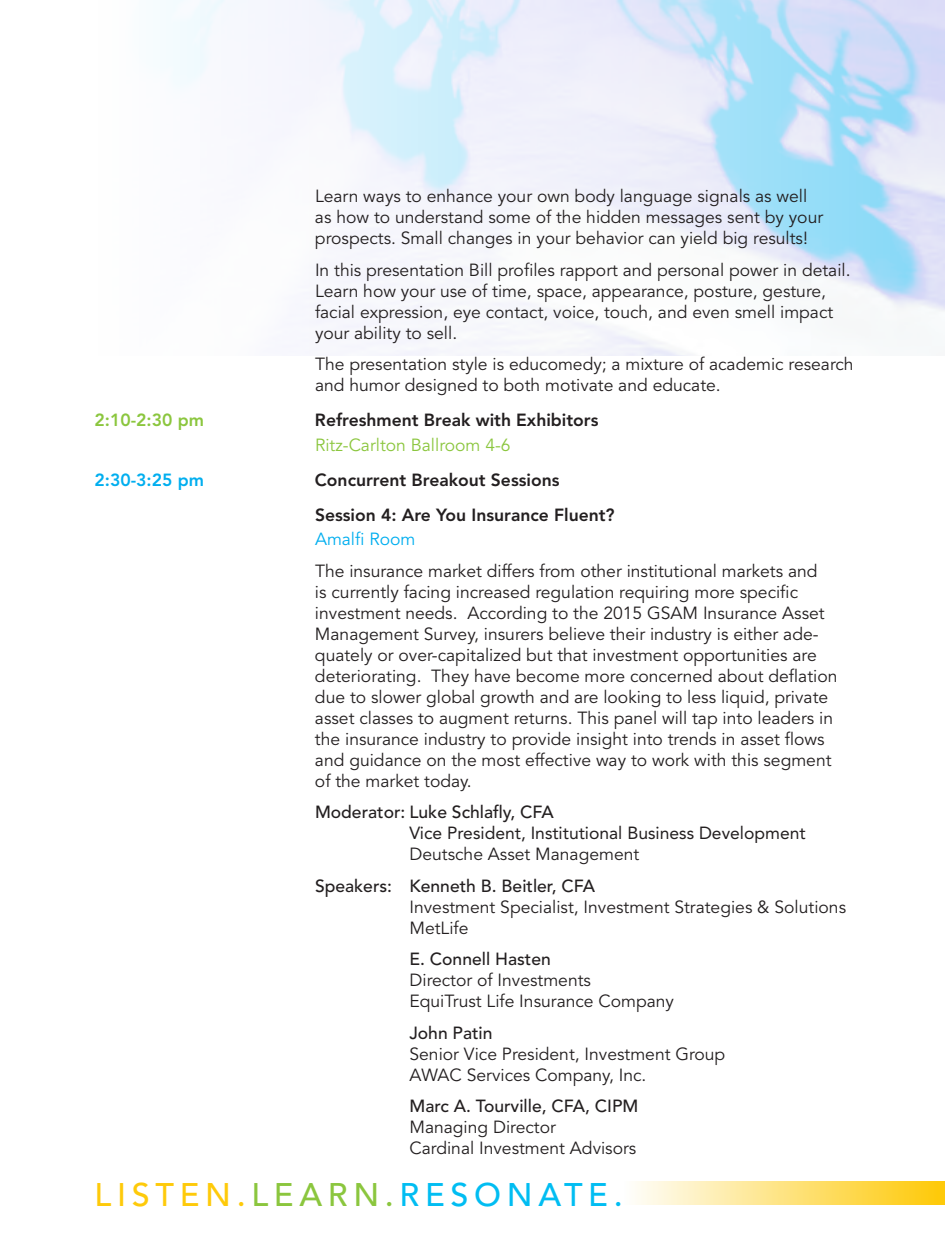
<style>
.page{position:relative;width:945px;height:1260px;background:#fff}
.page>*{position:absolute;margin:0;border:0;box-sizing:border-box;transform-origin:0 0}
.t1{font:500 32.38px "Avenir LT Std";letter-spacing:.175em;color:#01bdf2}
.text{font:17.5px/21px "Avenir";color:#231f20}
.text-2{font:800 17.5px/24.5px "Avenir";color:#231f20}
.text-3{font:17.5px/21px "Avenir";color:#231f20}
.text-4{font:800 17.5px "Avenir";color:#8bc63e}
.text-5{font:800 17.5px "Avenir";color:#00aeef}
.s1{font-weight:400;color:#8bc63e}
.s2{font-weight:400;color:#00aeef}
.s3{font-weight:500}
.s4{font-style:inherit}
.s5{color:#feca0a}
.s6{color:#8bc63e}
</style>
<div class="page">
<img style="left:166px;top:0;width:779px;height:356px">
<div style="left:624px;top:1182px;width:321px;height:23px;background:linear-gradient(to right,#fefefd,#fec906)"></div>
<p class="text" style="left:315px;top:186px;width:510px">Learn ways to enhance your own body language signals as well as how to understand some of the hidden messages sent by your prospects. Small changes in your behavior can yield big results!</p>
<p class="text" style="left:315px;top:260px;width:537px">In this presentation Bill profiles rapport and personal power in detail.<br>Learn how your use of time, space, appearance, posture, gesture, facial expression, eye contact, voice, touch, and even smell impact your ability to sell.</p>
<p class="text" style="left:315px;top:354px;width:540px">The presentation style is educomedy; a mixture of academic research and humor designed to both motivate and educate.</p>
<p class="text-4" style="left:94px;top:410px;width:111px">2:10-2:30 pm</p>
<p class="text-2" style="left:315px;top:408px;width:285px">Refreshment Break with Exhibitors<br><span class="s1">Ritz-Carlton Ballroom 4-6</span></p>
<p class="text-5" style="left:94px;top:469px;width:111px">2:30-3:25 pm</p>
<p class="text-2" style="left:315px;top:467px;width:246px">Concurrent Breakout Sessions</p>
<p class="text-2" style="left:315px;top:502px;width:301px">Session 4: Are You Insurance Fluent?<br><span class="s2">Amalfi Room</span></p>
<p class="text" style="left:315px;top:561px;width:524px">The insurance market differs from other institutional markets and<br>is currently facing increased regulation requiring more specific investment needs. According to the 2015 GSAM Insurance Asset Management Survey, insurers believe their industry is either ade&shy;quately or over-capitalized but that investment opportunities are deteriorating. They have become more concerned about deflation due to slower global growth and are looking to less liquid, private asset classes to augment returns. This panel will tap into leaders in the insurance industry to provide insight into trends in asset flows and guidance on the most effective way to work with this segment of the market today.</p>
<p class="text-3" style="left:410px;top:802px;width:398px;text-indent:-94px"><span class="s3">Moderator: Luke Schlafly, CFA<br></span>Vice President, Institutional Business Development<br><span class="s4">Deutsche Asset Management</span></p>
<p class="text" style="left:410px;top:876px;width:438px;text-indent:-94px"><span class="s3">Speakers: Kenneth B. Beitler, CFA<br></span>Investment Specialist, Investment Strategies &amp; Solutions<br>MetLife</p>
<p class="text" style="left:410px;top:949px;width:266px"><span class="s3">E. Connell Hasten<br></span>Director of Investments<br>EquiTrust Life Insurance Company</p>
<p class="text" style="left:410px;top:1023px;width:317px"><span class="s3">John Patin<br></span>Senior Vice President, Investment Group<br>AWAC Services Company, Inc.</p>
<p class="text" style="left:410px;top:1096px;width:230px"><span class="s3">Marc A. Tourville, CFA, CIPM<br></span>Managing Director<br>Cardinal Investment Advisors</p>
<p class="t1" style="left:94px;top:1176px;width:530px"><span class="s5">LISTEN.</span><span class="s6">LEARN.</span>RESONATE.</p>
</div>
